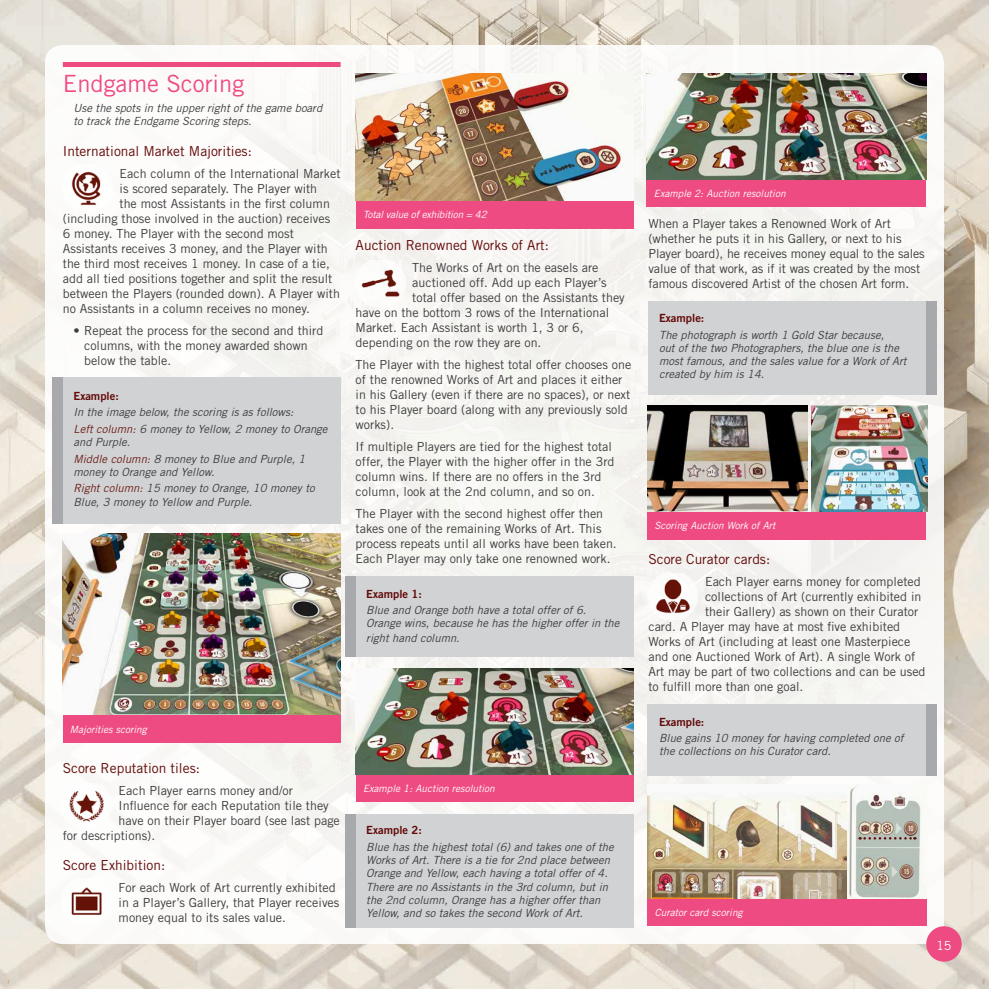
<style>
.page{position:relative;width:989px;height:989px;background:#fff}
.page>*{position:absolute;margin:0;border:0;box-sizing:border-box;transform-origin:0 0}
.t1{font:23.75px "Trade Gothic LT";color:#ef4b83}
.t2{font:13.75px "Trade Gothic LT";color:#620807}
.t3{font:12.5px/15px "Trade Gothic LT";color:#3e3e3f}
.t4{font:12.5px "Trade Gothic LT";color:#fff}
.t5{font:italic 11.25px/13.1px "Trade Gothic LT";color:#3e3e3f}
.t6{font:11.25px "Trade Gothic LT Bold Two";color:#620807}
.t7{font:italic 10px "Trade Gothic LT";color:#fff}
.s1{color:#6e1f17}
</style>
<div class="page">
<img style="left:0;top:0;width:989px;height:989px">
<div style="left:45px;top:45px;width:899px;height:899px;background:#f8f7f4;border-radius:18px"></div>
<div style="left:926px;top:926px;width:35px;height:35px;background:#ef4b83;border-radius:50%"></div>
<div style="left:63px;top:377px;width:277px;height:146px;background:#d1d2d4"></div>
<div style="left:52px;top:377px;width:10px;height:146px;background:#a8a9ad"></div>
<div style="left:355px;top:576px;width:278px;height:80px;background:#d1d2d4"></div>
<div style="left:345px;top:576px;width:10px;height:80px;background:#a8a9ad"></div>
<div style="left:647px;top:704px;width:278px;height:71px;background:#d1d2d4"></div>
<div style="left:925px;top:704px;width:11px;height:71px;background:#a8a9ad"></div>
<div style="left:648px;top:301px;width:278px;height:93px;background:#d1d2d4"></div>
<div style="left:926px;top:301px;width:11px;height:93px;background:#a8a9ad"></div>
<div style="left:355px;top:814px;width:278px;height:113px;background:#d1d2d4"></div>
<div style="left:345px;top:814px;width:10px;height:113px;background:#a8a9ad"></div>
<div style="left:63px;top:62px;width:277px;height:5px;background:#ef4b83"></div>
<div style="left:63px;top:715px;width:278px;height:27px;background:#ef4b83"></div>
<img style="left:63px;top:534px;width:278px;height:181px">
<div style="left:356px;top:200px;width:278px;height:28px;background:#ef4b83"></div>
<img style="left:356px;top:73px;width:266px;height:127px">
<div style="left:356px;top:774px;width:278px;height:28px;background:#ef4b83"></div>
<img style="left:356px;top:668px;width:278px;height:106px">
<div style="left:647px;top:179px;width:279px;height:28px;background:#ef4b83"></div>
<img style="left:647px;top:73px;width:279px;height:106px">
<div style="left:647px;top:511px;width:279px;height:28px;background:#ef4b83"></div>
<img style="left:647px;top:405px;width:160px;height:106px">
<div style="left:647px;top:898px;width:280px;height:28px;background:#ef4b83"></div>
<img style="left:647px;top:793px;width:200px;height:105px">
<img style="left:72px;top:172px;width:29px;height:33px">
<img style="left:361px;top:269px;width:39px;height:28px">
<img style="left:656px;top:579px;width:34px;height:34px">
<img style="left:69px;top:791px;width:35px;height:31px">
<img style="left:71px;top:887px;width:31px;height:28px">
<img style="left:812px;top:405px;width:115px;height:106px">
<img style="left:849px;top:787px;width:72px;height:111px">
<svg style="left:859px;top:837px;width:56px;height:2px"></svg>
<h1 class="t1" style="left:63px;top:69px;width:183px">Endgame Scoring</h1>
<p class="t5" style="left:73px;top:101px;width:250px">Use the spots in the upper right of the game board to track the Endgame Scoring steps.</p>
<p class="t2" style="left:63px;top:143px;width:191px">International Market Majorities:</p>
<p class="t3" style="left:119px;top:166px;width:222px">Each column of the International Market</p>
<p class="t3" style="left:119px;top:181px;width:199px">is scored separately. The Player with</p>
<p class="t3" style="left:119px;top:196px;width:212px">the most Assistants in the first column</p>
<p class="t3" style="left:63px;top:211px;width:269px">(including those involved in the auction) receives</p>
<p class="t3" style="left:63px;top:226px;width:232px">6 money. The Player with the second most</p>
<p class="t3" style="left:63px;top:241px;width:266px">Assistants receives 3 money, and the Player with</p>
<p class="t3" style="left:63px;top:256px;width:269px">the third most receives 1 money. In case of a tie,</p>
<p class="t3" style="left:63px;top:271px;width:271px">add all tied positions together and split the result</p>
<p class="t3" style="left:63px;top:286px;width:279px">between the Players (rounded down). A Player with</p>
<p class="t3" style="left:63px;top:301px;width:248px">no Assistants in a column receives no money.</p>
<p class="t3" style="left:84px;top:323px;width:241px;text-indent:-11px">• Repeat the process for the second and third columns, with the money awarded shown below the table.</p>
<p class="t6" style="left:73px;top:388px;width:47px">Example:</p>
<p class="t5" style="left:73px;top:404px;width:256px;line-height:16.6px">In the image below, the scoring is as follows:<br><span class="s1">Left column:</span> 6 money to Yellow, 2 money to Orange</p>
<p class="t5" style="left:73px;top:433px;width:233px;line-height:16.6px">and Purple.<br><span class="s1">Middle column:</span> 8 money to Blue and Purple, 1</p>
<p class="t5" style="left:73px;top:463px;width:243px;line-height:16.6px">money to Orange and Yellow.<br><span class="s1">Right column:</span> 15 money to Orange, 10 money to</p>
<p class="t5" style="left:73px;top:495px;width:180px">Blue, 3 money to Yellow and Purple.</p>
<p class="t7" style="left:363px;top:209px;width:125px">Total value of exhibition = 42</p>
<p class="t2" style="left:355px;top:236px;width:195px">Auction Renowned Works of Art:</p>
<p class="t3" style="left:412px;top:260px;width:188px">The Works of Art on the easels are</p>
<p class="t3" style="left:412px;top:275px;width:196px">auctioned off. Add up each Player’s</p>
<p class="t3" style="left:412px;top:290px;width:214px">total offer based on the Assistants they</p>
<p class="t3" style="left:355px;top:305px;width:255px">have on the bottom 3 rows of the International</p>
<p class="t3" style="left:355px;top:320px;width:230px">Market. Each Assistant is worth 1, 3 or 6,</p>
<p class="t3" style="left:355px;top:335px;width:187px">depending on the row they are on.</p>
<p class="t3" style="left:355px;top:357px;width:277px">The Player with the highest total offer chooses one of the renowned Works of Art and places it either in his Gallery (even if there are no spaces), or next to his Player board (along with any previously sold works).</p>
<p class="t3" style="left:355px;top:439px;width:260px">If multiple Players are tied for the highest total offer, the Player with the higher offer in the 3rd column wins. If there are no offers in the 3rd column, look at the 2nd column, and so on.</p>
<p class="t3" style="left:355px;top:506px;width:263px">The Player with the second highest offer then takes one of the remaining Works of Art. This process repeats until all works have been taken.<br>Each Player may only take one renowned work.</p>
<p class="t6" style="left:366px;top:586px;width:57px">Example 1:</p>
<p class="t5" style="left:366px;top:603px;width:255px">Blue and Orange both have a total offer of 6.<br>Orange wins, because he has the higher offer in the</p>
<p class="t5" style="left:366px;top:631px;width:95px">right hand column.</p>
<p class="t7" style="left:70px;top:723px;width:78px">Majorities scoring</p>
<p class="t2" style="left:63px;top:760px;width:139px">Score Reputation tiles:</p>
<p class="t3" style="left:119px;top:783px;width:176px">Each Player earns money and/or</p>
<p class="t3" style="left:119px;top:798px;width:212px">Influence for each Reputation tile they</p>
<p class="t3" style="left:119px;top:813px;width:223px">have on their Player board (see last page</p>
<p class="t3" style="left:63px;top:828px;width:94px">for descriptions).</p>
<p class="t2" style="left:63px;top:856px;width:104px">Score Exhibition:</p>
<p class="t3" style="left:119px;top:879px;width:222px">For each Work of Art currently exhibited in a Player’s Gallery, that Player receives money equal to its sales value.</p>
<p class="t7" style="left:363px;top:782px;width:133px">Example 1: Auction resolution</p>
<p class="t6" style="left:366px;top:823px;width:57px">Example 2:</p>
<p class="t5" style="left:366px;top:840px;width:249px">Blue has the highest total (6) and takes one of the Works of Art. There is a tie for 2nd place between Orange and Yellow, each having a total offer of 4.<br>There are no Assistants in the 3rd column, but in the 2nd column, Orange has a higher offer than Yellow, and so takes the second Work of Art.</p>
<p class="t7" style="left:654px;top:188px;width:133px">Example 2: Auction resolution</p>
<p class="t3" style="left:648px;top:216px;width:278px">When a Player takes a Renowned Work of Art (whether he puts it in his Gallery, or next to his Player board), he receives money equal to the sales value of that work, as if it was created by the most famous discovered Artist of the chosen Art form.</p>
<p class="t6" style="left:659px;top:311px;width:47px">Example:</p>
<p class="t5" style="left:659px;top:328px;width:249px">The photograph is worth 1 Gold Star because,<br>out of the two Photographers, the blue one is the most famous, and the sales value for a Work of Art created by him is 14.</p>
<p class="t7" style="left:654px;top:520px;width:122px">Scoring Auction Work of Art</p>
<p class="t2" style="left:648px;top:551px;width:123px">Score Curator cards:</p>
<p class="t3" style="left:705px;top:574px;width:217px">Each Player earns money for completed</p>
<p class="t3" style="left:705px;top:589px;width:218px">collections of Art (currently exhibited in</p>
<p class="t3" style="left:705px;top:604px;width:215px">their Gallery) as shown on their Curator</p>
<p class="t3" style="left:648px;top:619px;width:253px">card. A Player may have at most five exhibited</p>
<p class="t3" style="left:648px;top:634px;width:263px">Works of Art (including at least one Masterpiece</p>
<p class="t3" style="left:648px;top:649px;width:268px">and one Auctioned Work of Art). A single Work of</p>
<p class="t3" style="left:648px;top:664px;width:279px">Art may be part of two collections and can be used</p>
<p class="t3" style="left:648px;top:679px;width:156px">to fulfill more than one goal.</p>
<p class="t6" style="left:659px;top:714px;width:47px">Example:</p>
<p class="t5" style="left:659px;top:731px;width:246px">Blue gains 10 money for having completed one of the collections on his Curator card.</p>
<p class="t7" style="left:655px;top:906px;width:89px">Curator card scoring</p>
<p class="t4" style="left:936px;top:937px;width:17px">15</p>
</div>
